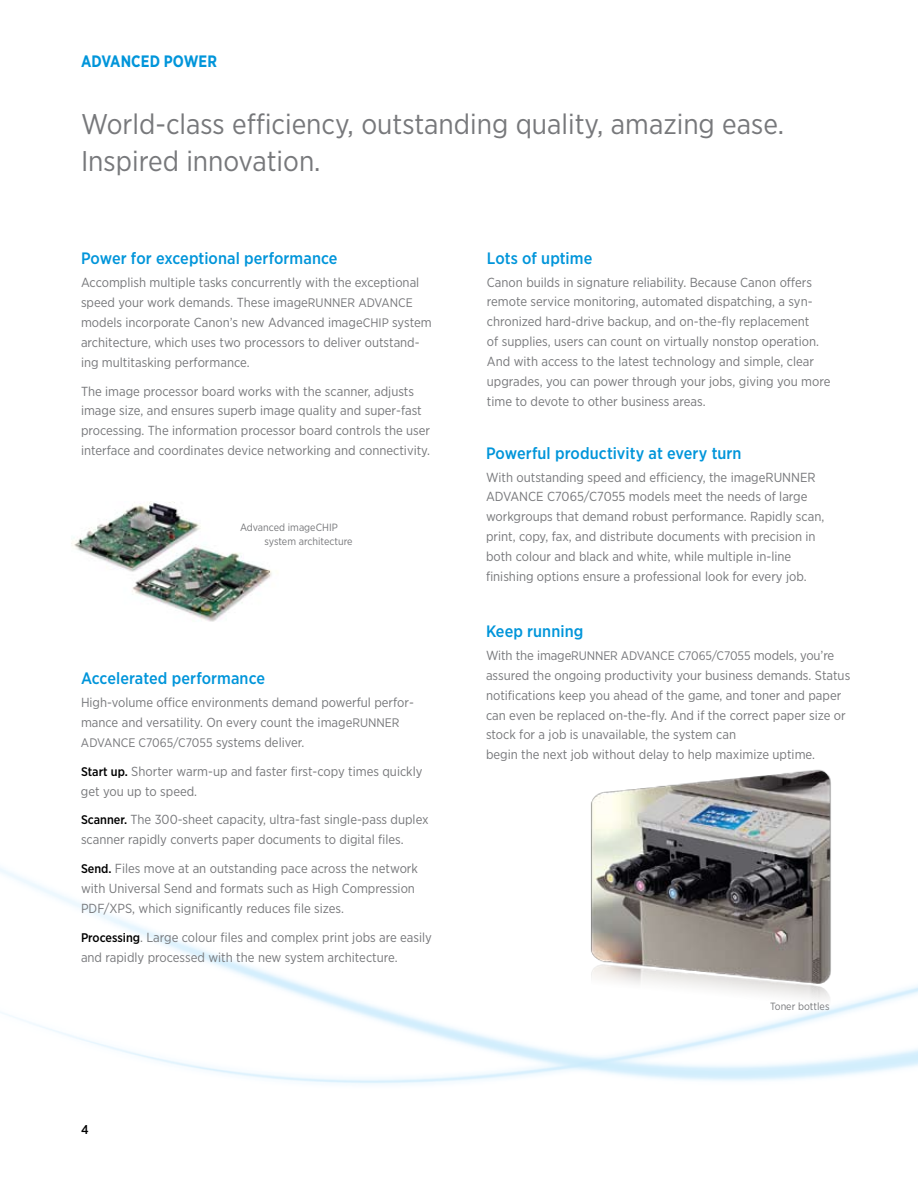
<style>
.page{position:relative;width:918px;height:1188px;background:#fff}
.page>*{position:absolute;margin:0;border:0;box-sizing:border-box;transform-origin:0 0}
.t1{font:28.5px/37.5px "Gotham Narrow";color:#77787b}
.t2{font:500 16.5px "Gotham Narrow";letter-spacing:.005em;color:#0095da}
.t3{font:700 16.5px "Gotham Narrow";letter-spacing:.01em;color:#0095da;scale:.93 1}
.t4{font:13.2px/19.8px "Gotham Narrow";color:#77787b}
.t5{font:500 12.75px "Gotham Narrow";color:#000}
.t6{font:12.3px "Gotham Narrow";color:#77787b}
.t7{font:10.5px/14.1px "Gotham Narrow";color:#77787b}
.s1{font-size:12.3px}
.s2{font-size:13.2px}
.s3{font-weight:500;font-size:12.6px;color:#000}
</style>
<div class="page">
<img style="left:590px;top:769px;width:247px;height:255px">
<img style="left:71px;top:501px;width:208px;height:121px">
<p class="t3" style="left:81px;top:51px;width:148px">ADVANCED POWER</p>
<h1 class="t1" style="left:81px;top:104px;width:705px">World-class efficiency, outstanding quality, amazing ease.<br>Inspired innovation.</h1>
<p class="t2" style="left:81px;top:248px;width:258px">Power for exceptional performance</p>
<p class="t4" style="left:81px;top:272px;width:352px">Accomplish multiple tasks concurrently with the exceptional speed your work demands. These image<span class="s1">RUNNER ADVANCE </span>models incorporate Canon’s new Advanced image<span class="s1">CHIP</span> system architecture, which uses two processors to deliver outstand&shy;ing multitasking performance.</p>
<p class="t4" style="left:81px;top:381px;width:351px">The image processor board works with the scanner, adjusts image size, and ensures superb image quality and super-fast processing. The information processor board controls the user interface and coordinates device networking and connectivity.</p>
<p class="t7" style="left:264px;top:520px;width:90px;text-indent:-24px">Advanced imageCHIP system architecture</p>
<p class="t2" style="left:81px;top:668px;width:186px">Accelerated performance</p>
<p class="t4" style="left:81px;top:692px;width:335px">High-volume office environments demand powerful perfor&shy;mance and versatility. On every count the image<span class="s1">RUNNER</span></p>
<p class="t6" style="left:81px;top:735px;width:225px">ADVANCE C7065/C7055 <span class="s2">systems deliver.</span></p>
<p class="t4" style="left:81px;top:761px;width:343px"><span class="s3">Start up.</span> Shorter warm-up and faster first-copy times quickly get you up to speed.</p>
<p class="t4" style="left:81px;top:810px;width:349px"><span class="s3">Scanner.</span> The 300-sheet capacity, ultra-fast single-pass duplex scanner rapidly converts paper documents to digital files.</p>
<p class="t4" style="left:81px;top:858px;width:339px"><span class="s3">Send.</span> Files move at an outstanding pace across the network with Universal Send and formats such as High Compression<br>PDF/XPS, which significantly reduces file sizes.</p>
<p class="t4" style="left:81px;top:927px;width:352px"><span class="s3">Processing</span>. Large colour files and complex print jobs are easily and rapidly processed with the new system architecture.</p>
<p class="t5" style="left:81px;top:1121px;width:9px">4</p>
<p class="t2" style="left:487px;top:247px;width:107px">Lots of uptime</p>
<p class="t4" style="left:487px;top:272px;width:345px">Canon builds in signature reliability. Because Canon offers remote service monitoring, automated dispatching, a syn&shy;chronized hard-drive backup, and on-the-fly replacement<br>of supplies, users can count on virtually nonstop operation.<br>And with access to the latest technology and simple, clear upgrades, you can power through your jobs, giving you more time to devote to other business areas.</p>
<p class="t2" style="left:486px;top:442px;width:257px">Powerful productivity at every turn</p>
<p class="t4" style="left:486px;top:467px;width:340px">With outstanding speed and efficiency, the imageRUNNER ADVANCE C7065/C7055 models meet the needs of large workgroups that demand robust performance. Rapidly scan, print, copy, fax, and distribute documents with precision in both colour and black and white, while multiple in-line finishing options ensure a professional look for every job.</p>
<p class="t2" style="left:486px;top:621px;width:99px">Keep running</p>
<p class="t4" style="left:486px;top:645px;width:366px">With the image<span class="s1">RUNNER ADVANCE C7065/C7055</span> models, you’re assured the ongoing productivity your business demands. Status notifications keep you ahead of the game, and toner and paper can even be replaced on-the-fly. And if the correct paper size or stock for a job is unavailable, the system can<br>begin the next job without delay to help maximize uptime.</p>
<p class="t7" style="left:770px;top:999px;width:61px">Toner bottles</p>
</div>
